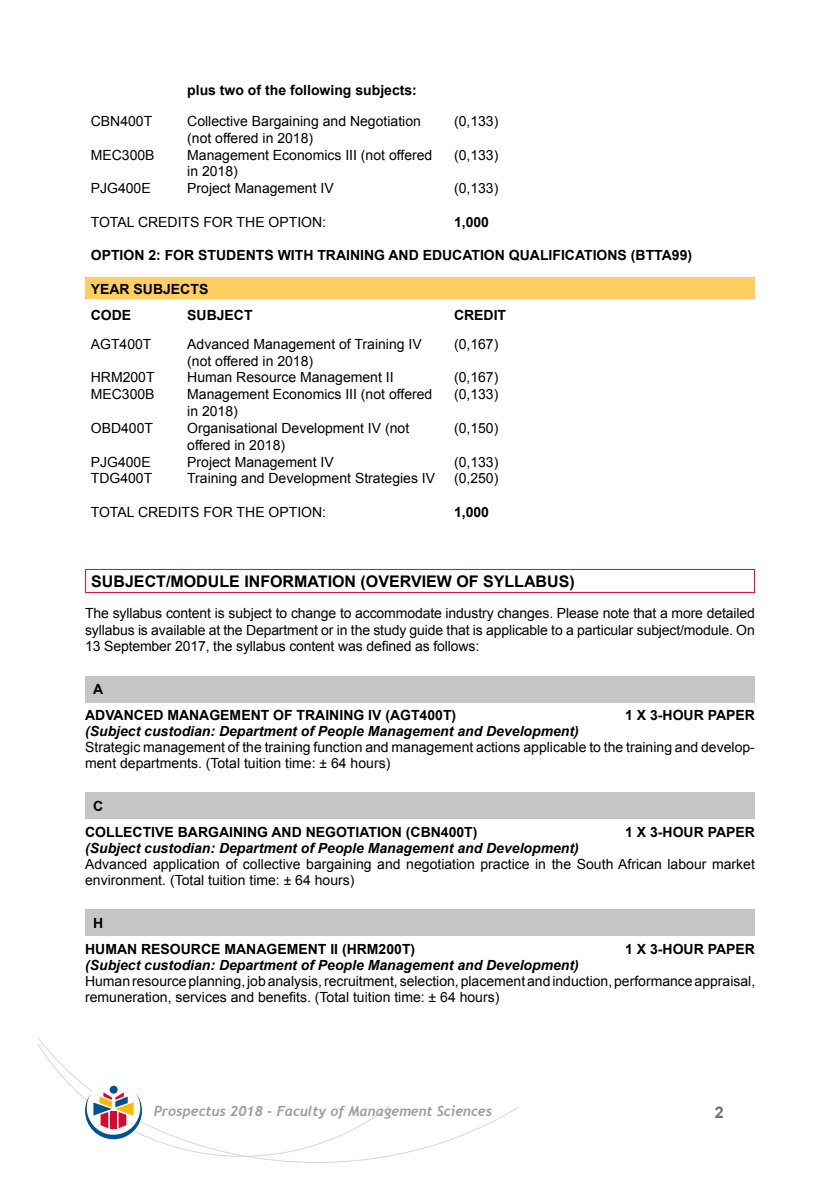
<style>
.page{position:relative;width:840px;height:1191px;background:#fff}
.page>*{position:absolute;margin:0;border:0;box-sizing:border-box;transform-origin:0 0}
.t1{font:700 16px "Arial";color:#000}
.t2{font:700 16px "Arial";color:#706f6f}
.t3{font:14px/16px "Arial";color:#000}
.t4{font:700 14px/26px "Arial";color:#000}
.t5{font:italic 700 14px "Arial";color:#000}
.t6{font:italic 700 14px "Trebuchet";color:#9d9d9c}
</style>
<div class="page">
<svg style="left:37px;top:1037px;width:482px;height:125px"></svg>
<svg style="left:37px;top:1043px;width:353px;height:113px"></svg>
<div style="left:85px;top:278px;width:669px;height:21px;background:#fece61"></div>
<hr style="left:85px;top:569px;width:669px;height:1px;background:#dd052b">
<svg style="left:85px;top:570px;width:1px;height:22px"></svg>
<svg style="left:753px;top:570px;width:1px;height:22px"></svg>
<hr style="left:85px;top:592px;width:669px;height:1px;background:#dd052b">
<div style="left:85px;top:676px;width:669px;height:26px;background:#c6c6c6"></div>
<div style="left:85px;top:792px;width:669px;height:26px;background:#c6c6c6"></div>
<div style="left:85px;top:909px;width:669px;height:26px;background:#c6c6c6"></div>
<p class="t4" style="left:187px;top:77px;width:231px">plus two of the following subjects:</p>
<p class="t3" style="left:91px;top:113px;width:63px">CBN400T</p>
<p class="t3" style="left:187px;top:113px;width:235px">Collective Bargaining and Negotiation</p>
<p class="t3" style="left:454px;top:113px;width:46px">(0,133)</p>
<p class="t3" style="left:187px;top:130px;width:127px">(not offered in 2018)</p>
<p class="t3" style="left:91px;top:147px;width:65px">MEC300B</p>
<p class="t3" style="left:187px;top:147px;width:246px">Management Economics III (not offered</p>
<p class="t3" style="left:454px;top:147px;width:46px">(0,133)</p>
<p class="t3" style="left:187px;top:163px;width:52px">in 2018)</p>
<p class="t3" style="left:91px;top:180px;width:61px">PJG400E</p>
<p class="t3" style="left:187px;top:180px;width:148px">Project Management IV</p>
<p class="t3" style="left:454px;top:180px;width:46px">(0,133)</p>
<p class="t3" style="left:91px;top:214px;width:237px">TOTAL CREDITS FOR THE OPTION:</p>
<p class="t4" style="left:454px;top:209px;width:37px">1,000</p>
<p class="t4" style="left:91px;top:242px;width:602px">OPTION 2: FOR STUDENTS WITH TRAINING AND EDUCATION QUALIFICATIONS (BTTA99)</p>
<p class="t4" style="left:91px;top:275px;width:119px">YEAR SUBJECTS<br>CODE</p>
<p class="t4" style="left:187px;top:302px;width:67px">SUBJECT</p>
<p class="t4" style="left:454px;top:302px;width:54px">CREDIT</p>
<p class="t3" style="left:91px;top:336px;width:62px">AGT400T</p>
<p class="t3" style="left:187px;top:336px;width:236px">Advanced Management of Training IV</p>
<p class="t3" style="left:454px;top:336px;width:46px">(0,167)</p>
<p class="t3" style="left:187px;top:353px;width:127px">(not offered in 2018)</p>
<p class="t3" style="left:91px;top:369px;width:65px">HRM200T</p>
<p class="t3" style="left:187px;top:369px;width:208px">Human Resource Management II</p>
<p class="t3" style="left:454px;top:369px;width:46px">(0,167)</p>
<p class="t3" style="left:91px;top:386px;width:65px">MEC300B</p>
<p class="t3" style="left:187px;top:386px;width:246px">Management Economics III (not offered</p>
<p class="t3" style="left:454px;top:386px;width:46px">(0,133)</p>
<p class="t3" style="left:187px;top:403px;width:52px">in 2018)</p>
<p class="t3" style="left:91px;top:420px;width:64px">OBD400T</p>
<p class="t3" style="left:187px;top:420px;width:223px">Organisational Development IV (not</p>
<p class="t3" style="left:454px;top:420px;width:46px">(0,150)</p>
<p class="t3" style="left:187px;top:437px;width:99px">offered in 2018)</p>
<p class="t3" style="left:91px;top:453px;width:61px">PJG400E</p>
<p class="t3" style="left:187px;top:453px;width:148px">Project Management IV</p>
<p class="t3" style="left:454px;top:453px;width:46px">(0,133)</p>
<p class="t3" style="left:91px;top:470px;width:63px">TDG400T</p>
<p class="t3" style="left:187px;top:470px;width:249px">Training and Development Strategies IV</p>
<p class="t3" style="left:454px;top:470px;width:46px">(0,250)</p>
<p class="t3" style="left:91px;top:504px;width:237px">TOTAL CREDITS FOR THE OPTION:</p>
<p class="t4" style="left:454px;top:499px;width:37px">1,000</p>
<p class="t1" style="left:91px;top:570px;width:484px">SUBJECT/MODULE INFORMATION (OVERVIEW OF SYLLABUS)</p>
<p class="t3" style="left:85px;top:604px;width:671px;line-height:16.8px;text-align:justify">The syllabus content is subject to change to accommodate industry changes. Please note that a more detailed syllabus is available at the Department or in the study guide that is applicable to a particular subject/module. On 13 September 2017, the syllabus content was defined as follows:</p>
<p class="t4" style="left:85px;top:676px;width:372px;text-indent:8px">A<br>ADVANCED MANAGEMENT OF TRAINING IV (AGT400T)</p>
<p class="t4" style="left:624px;top:702px;width:131px">1 X 3-HOUR PAPER</p>
<p class="t5" style="left:85px;top:722px;width:495px">(Subject custodian: Department of People Management and Development)</p>
<p class="t3" style="left:85px;top:739px;width:671px">Strategic management of the training function and management actions applicable to the training and develop&shy;ment departments. (Total tuition time: ± 64 hours)</p>
<p class="t4" style="left:85px;top:793px;width:394px;text-indent:8px">C<br>COLLECTIVE BARGAINING AND NEGOTIATION (CBN400T)</p>
<p class="t4" style="left:624px;top:819px;width:131px">1 X 3-HOUR PAPER</p>
<p class="t5" style="left:85px;top:838px;width:495px">(Subject custodian: Department of People Management and Development)</p>
<p class="t3" style="left:85px;top:855px;width:671px">Advanced application of collective bargaining and negotiation practice in the South African labour market environment. (Total tuition time: ± 64 hours)</p>
<p class="t4" style="left:85px;top:910px;width:331px;text-indent:8px">H<br>HUMAN RESOURCE MANAGEMENT II (HRM200T)</p>
<p class="t4" style="left:624px;top:936px;width:131px">1 X 3-HOUR PAPER</p>
<p class="t5" style="left:85px;top:955px;width:495px">(Subject custodian: Department of People Management and Development)</p>
<p class="t3" style="left:85px;top:972px;width:671px">Human resource planning, job analysis, recruitment, selection, placement and induction, performance appraisal, remuneration, services and benefits. (Total tuition time: ± 64 hours)</p>
<p class="t6" style="left:154px;top:1102px;width:340px">Prospectus 2018 - Faculty of Management Sciences</p>
<p class="t2" style="left:714px;top:1100px;width:10px">2</p>
</div>
